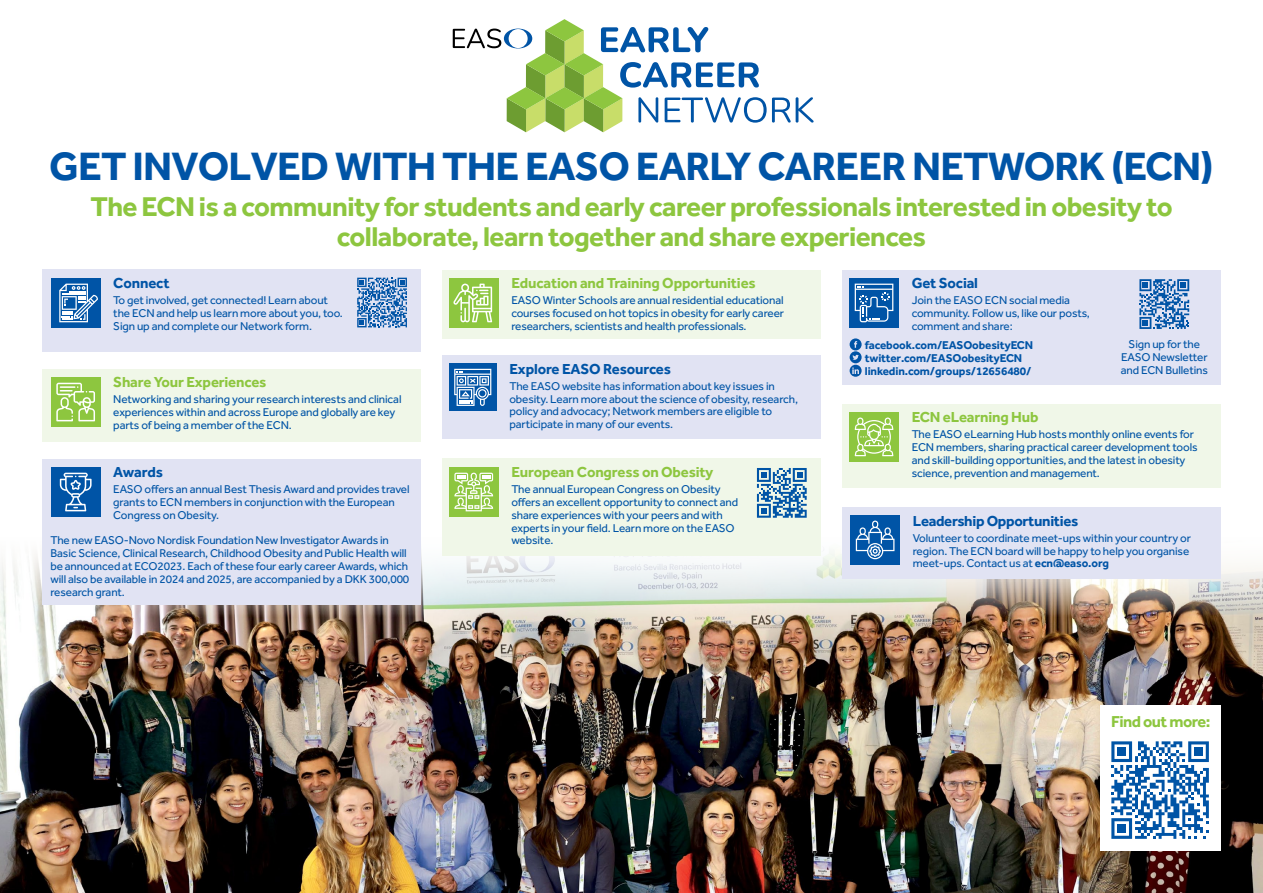
<style>
.page{position:relative;width:1263px;height:893px;background:#fff}
.page>*{position:absolute;margin:0;border:0;box-sizing:border-box;transform-origin:0 0}
.t1{font:700 40.95px "Effra";letter-spacing:-.02em;color:#0054a6}
.t2{font:700 28.05px/29.2px "Effra";letter-spacing:-.02em;color:#8dc63f;text-align:center}
.t3{font:700 16.35px "Effra";color:#8dc63f}
.t4{font:700 15px "Effra";letter-spacing:-.01em;color:#8dc63f}
.t5{font:700 15px "Effra";letter-spacing:-.01em;color:#0054a6}
.t6{font:11.7px/12.9px "Effra";letter-spacing:-.01em;color:#0054a6}
.t7{font:700 11.7px/12.9px "Effra";letter-spacing:-.01em;color:#0054a6}
.s1{font-weight:700}
</style>
<div class="page">
<svg style="left:453px;top:19px;width:361px;height:113px"></svg>
<img style="left:0;top:532px;width:1263px;height:361px">
<div style="left:842px;top:270px;width:378px;height:115px;background:#e1e3f3"></div>
<div style="left:842px;top:404px;width:378px;height:84px;background:#f0f7e8"></div>
<div style="left:849px;top:412px;width:50px;height:50px;background:#8dc63f"></div>
<svg style="left:855px;top:417px;width:38px;height:39px"></svg>
<svg style="left:850px;top:338px;width:12px;height:39px"></svg>
<div style="left:43px;top:270px;width:378px;height:82px;background:#e1e3f3"></div>
<div style="left:43px;top:369px;width:378px;height:73px;background:#f0f7e8"></div>
<div style="left:442px;top:270px;width:379px;height:68px;background:#f0f7e8"></div>
<div style="left:442px;top:356px;width:379px;height:83px;background:#e1e3f3"></div>
<div style="left:51px;top:377px;width:50px;height:50px;background:#8dc63f"></div>
<svg style="left:56px;top:383px;width:39px;height:38px"></svg>
<div style="left:449px;top:278px;width:50px;height:50px;background:#8dc63f"></div>
<svg style="left:453px;top:284px;width:39px;height:38px"></svg>
<div style="left:449px;top:363px;width:48px;height:48px;background:#0054a6"></div>
<svg style="left:454px;top:369px;width:37px;height:37px"></svg>
<div style="left:51px;top:278px;width:50px;height:50px;background:#0054a6"></div>
<svg style="left:59px;top:284px;width:39px;height:38px"></svg>
<div style="left:849px;top:278px;width:50px;height:50px;background:#0054a6"></div>
<svg style="left:855px;top:284px;width:38px;height:38px"></svg>
<div style="left:842px;top:508px;width:378px;height:71px;background:#e1e3f3"></div>
<div style="left:850px;top:515px;width:50px;height:50px;background:#0054a6"></div>
<svg style="left:856px;top:521px;width:38px;height:38px"></svg>
<div style="left:43px;top:459px;width:378px;height:146px;background:#e1e3f3"></div>
<div style="left:51px;top:467px;width:50px;height:50px;background:#0054a6"></div>
<svg style="left:60px;top:473px;width:32px;height:38px"></svg>
<svg style="left:357px;top:278px;width:50px;height:49px"></svg>
<div style="left:442px;top:459px;width:379px;height:97px;background:#f0f7e8"></div>
<div style="left:449px;top:467px;width:50px;height:50px;background:#8dc63f"></div>
<svg style="left:454px;top:473px;width:39px;height:38px"></svg>
<svg style="left:757px;top:468px;width:50px;height:50px"></svg>
<svg style="left:1139px;top:279px;width:50px;height:50px"></svg>
<div style="left:1100px;top:705px;width:120px;height:145px;background:#fff"></div>
<svg style="left:1111px;top:741px;width:98px;height:98px"></svg>
<div style="left:1194px;top:747px;width:9px;height:9px;background:#0054a6"></div>
<h1 class="t1" style="left:49px;top:141px;width:1166px">Get involved with the EASO Early Career Network (ECN)</h1>
<h2 class="t2" style="left:90px;top:192px;width:1084px">The ECN is a community for students and early career professionals interested in obesity to collaborate, learn together and share experiences</h2>
<p class="t5" style="left:912px;top:274px;width:68px">Get Social</p>
<p class="t6" style="left:912px;top:293px;width:180px">Join the EASO ECN social media community. Follow us, like our posts, comment and share:</p>
<p class="t7" style="left:865px;top:339px;width:168px">facebook.com/EASOobesityECN twitter.com/EASOobesityECN linkedin.com/groups/12656480/</p>
<p class="t4" style="left:912px;top:408px;width:128px">ECN eLearning Hub</p>
<p class="t6" style="left:912px;top:428px;width:287px">The EASO eLearning Hub hosts monthly online events for ECN members, sharing practical career development tools and skill-building opportunities, and the latest in obesity science, prevention and management.</p>
<p class="t4" style="left:511px;top:274px;width:246px">Education and Training Opportunities</p>
<p class="t6" style="left:511px;top:293px;width:274px;text-align:justify">EASO Winter Schools are annual residential educational courses focused on hot topics in obesity for early career researchers, scientists and health professionals.</p>
<p class="t5" style="left:509px;top:359px;width:163px">Explore EASO Resources</p>
<p class="t6" style="left:509px;top:379px;width:290px">The EASO website has information about key issues in obesity. Learn more about the science of obesity, research, policy and advocacy; Network members are eligible to participate in many of our events.</p>
<p class="t5" style="left:113px;top:274px;width:58px">Connect</p>
<p class="t6" style="left:113px;top:293px;width:231px">To get involved, get connected! Learn about the ECN and help us learn more about you, too.<br>Sign up and complete our Network form.</p>
<p class="t6" style="left:1121px;top:337px;width:89px;text-align:center">Sign up for the<br>EASO Newsletter and ECN Bulletins</p>
<p class="t4" style="left:113px;top:373px;width:155px">Share Your Experiences</p>
<p class="t6" style="left:113px;top:393px;width:290px">Networking and sharing your research interests and clinical experiences within and across Europe and globally are key parts of being a member of the ECN.</p>
<p class="t4" style="left:511px;top:463px;width:204px">European Congress on Obesity</p>
<p class="t6" style="left:511px;top:482px;width:228px">The annual European Congress on Obesity offers an excellent opportunity to connect and share experiences with your peers and with experts in your field. Learn more on the EASO website.</p>
<p class="t5" style="left:113px;top:463px;width:51px">Awards</p>
<p class="t6" style="left:113px;top:482px;width:298px">EASO offers an annual Best Thesis Award and provides travel grants to ECN members in conjunction with the European<br>Congress on Obesity.</p>
<p class="t6" style="left:50px;top:534px;width:360px">The new EASO-Novo Nordisk Foundation New Investigator Awards in Basic Science, Clinical Research, Childhood Obesity and Public Health will be announced at ECO2023. Each of these four early career Awards, which will also be available in 2024 and 2025, are accompanied by a DKK 300,000 research grant.</p>
<p class="t5" style="left:913px;top:511px;width:167px">Leadership Opportunities</p>
<p class="t6" style="left:913px;top:531px;width:280px">Volunteer to coordinate meet-ups within your country or region. The ECN board will be happy to help you organise meet-ups. Contact us at <span class="s1">ecn@easo.org</span></p>
<h3 class="t3" style="left:1111px;top:711px;width:101px">Find out more:</h3>
</div>
